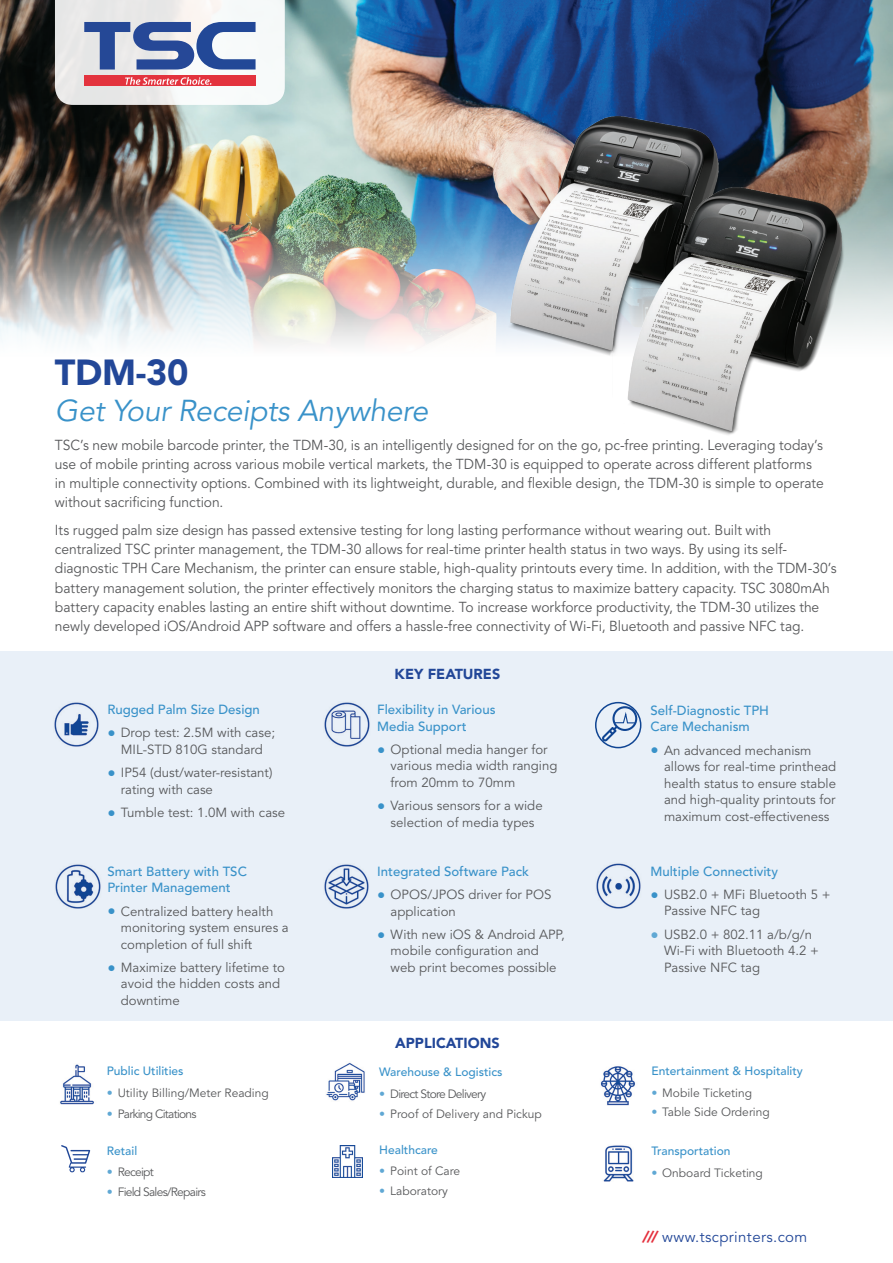
<style>
.page{position:relative;width:893px;height:1263px;background:#fff}
.page>*{position:absolute;margin:0;border:0;box-sizing:border-box;transform-origin:0 0}
.t1{font:900 36px "Avenir";color:#224798}
.t2{font:italic 30px "Avenir";letter-spacing:-.01em;color:#3992c9}
.t3{font:15px "Avenir LT Std";letter-spacing:.025em;color:#224798}
.t4{font:14.4px/19px "Avenir";letter-spacing:-.005em;color:#57585a;scale:.96 1}
.t5{font:900 14.4px "Avenir";color:#224798}
.t6{font:13.2px/16.5px "Avenir";color:#57585a}
.t7{font:500 13.2px/16.5px "Avenir";color:#3992c9}
.t8{font:12px "Avenir";color:#57585a}
.t9{font:500 12px "Avenir";color:#3992c9}
.t10{font:12px "Avenir";letter-spacing:-.06em;color:#57585a}
.s1{font-size:16.5px;color:#3992c9}
.s2{font-weight:900;color:#60a8d4}
.s3{font-size:16.5px;color:#60a8d4}
.s4{font-family:"Avenir";font-weight:900;font-style:italic;color:#e4303d}
</style>
<div class="page">
<img style="left:0;top:0;width:893px;height:345px">
<svg style="left:55px;top:0;width:230px;height:105px"></svg>
<div style="left:0;top:651px;width:893px;height:369px;background:#e9f0f8"></div>
<img style="left:54px;top:702px;width:45px;height:45px">
<img style="left:324px;top:702px;width:46px;height:45px">
<img style="left:55px;top:864px;width:46px;height:45px">
<img style="left:324px;top:864px;width:45px;height:45px">
<svg style="left:595px;top:702px;width:46px;height:46px"></svg>
<img style="left:596px;top:863px;width:45px;height:46px">
<img style="left:60px;top:1064px;width:34px;height:41px">
<img style="left:326px;top:1062px;width:39px;height:39px">
<img style="left:600px;top:1066px;width:35px;height:40px">
<img style="left:332px;top:1145px;width:30px;height:32px">
<img style="left:603px;top:1145px;width:31px;height:37px">
<svg style="left:61px;top:1145px;width:29px;height:27px"></svg>
<img style="left:496px;top:105px;width:233px;height:251px">
<img style="left:612px;top:177px;width:242px;height:258px">
<h1 class="t1" style="left:55px;top:351px;width:135px">TDM-30</h1>
<h2 class="t2" style="left:55px;top:393px;width:375px">Get Your Receipts Anywhere</h2>
<p class="t4" style="left:55px;top:436px;width:802px">TSC’s new mobile barcode printer, the TDM-30, is an intelligently designed for on the go, pc-free printing. Leveraging today’s use of mobile printing across various mobile vertical markets, the TDM-30 is equipped to operate across different platforms in multiple connectivity options. Combined with its lightweight, durable, and flexible design, the TDM-30 is simple to operate without sacrificing function.</p>
<p class="t4" style="left:55px;top:521px;width:816px">Its rugged palm size design has passed extensive testing for long lasting performance without wearing out. Built with centralized TSC printer management, the TDM-30 allows for real-time printer health status in two ways. By using its self&shy;diagnostic TPH Care Mechanism, the printer can ensure stable, high-quality printouts every time. In addition, with the TDM-30’s battery management solution, the printer effectively monitors the charging status to maximize battery capacity. TSC 3080mAh battery capacity enables lasting an entire shift without downtime. To increase workforce productivity, the TDM-30 utilizes the newly developed iOS/Android APP software and offers a hassle-free connectivity of Wi-Fi, Bluetooth and passive NFC tag.</p>
<p class="t7" style="left:107px;top:702px;width:154px">Rugged Palm Size Design</p>
<p class="t6" style="left:107px;top:725px;width:169px;text-align:center"><span class="s1">•</span> Drop test: 2.5M with case;<br>MIL-STD 810G standard</p>
<p class="t6" style="left:121px;top:765px;width:153px;text-indent:-14px"><span class="s1">•</span> IP54 (dust/water-resistant) rating with case</p>
<p class="t6" style="left:107px;top:804px;width:179px"><span class="s1">•</span> Tumble test: 1.0M with case</p>
<p class="t7" style="left:107px;top:863px;width:141px">Smart Battery with TSC<br>Printer Management</p>
<p class="t6" style="left:121px;top:903px;width:169px;text-indent:-14px"><span class="s1">•</span> Centralized battery health monitoring system ensures a completion of full shift</p>
<p class="t6" style="left:121px;top:959px;width:166px;text-indent:-14px"><span class="s1">•</span> Maximize battery lifetime to avoid the hidden costs and downtime</p>
<p class="t9" style="left:107px;top:1064px;width:78px">Public Utilities</p>
<p class="t8" style="left:107px;top:1085px;width:163px"><span class="s2">•</span> Utility Billing/Meter Reading</p>
<p class="t10" style="left:107px;top:1107px;width:91px"><span class="s2">•</span> Parking Citations</p>
<p class="t9" style="left:107px;top:1144px;width:32px">Retail</p>
<p class="t10" style="left:107px;top:1165px;width:49px"><span class="s2">•</span> Receipt</p>
<p class="t10" style="left:107px;top:1185px;width:101px"><span class="s2">•</span> Field Sales/Repairs</p>
<p class="t5" style="left:395px;top:665px;width:107px">KEY FEATURES</p>
<p class="t7" style="left:377px;top:702px;width:120px">Flexibility in Various<br>Media Support</p>
<p class="t6" style="left:391px;top:741px;width:168px;text-indent:-14px"><span class="s1">•</span> Optional media hanger for various media width ranging from 20mm to 70mm</p>
<p class="t6" style="left:377px;top:798px;width:167px;text-align:center"><span class="s1">•</span> Various sensors for a wide selection of media types</p>
<p class="t7" style="left:377px;top:863px;width:153px">Integrated Software Pack</p>
<p class="t6" style="left:391px;top:887px;width:162px;text-indent:-14px"><span class="s1">•</span> OPOS/JPOS driver for POS application</p>
<p class="t6" style="left:391px;top:926px;width:176px;text-indent:-14px"><span class="s1">•</span> With new iOS &amp; Android APP, mobile configuration and web print becomes possible</p>
<p class="t5" style="left:395px;top:1034px;width:106px">APPLICATIONS</p>
<p class="t9" style="left:379px;top:1065px;width:125px">Warehouse &amp; Logistics</p>
<p class="t10" style="left:379px;top:1087px;width:108px"><span class="s2">•</span> Direct Store Delivery</p>
<p class="t8" style="left:379px;top:1106px;width:164px"><span class="s2">•</span> Proof of Delivery and Pickup</p>
<p class="t9" style="left:379px;top:1142px;width:60px">Healthcare</p>
<p class="t8" style="left:379px;top:1164px;width:82px"><span class="s2">•</span> Point of Care</p>
<p class="t8" style="left:379px;top:1184px;width:70px"><span class="s2">•</span> Laboratory</p>
<p class="t7" style="left:650px;top:702px;width:120px">Self-Diagnostic TPH<br>Care Mechanism</p>
<p class="t6" style="left:664px;top:742px;width:174px;text-indent:-14px"><span class="s1">•</span> An advanced mechanism allows for real-time printhead health status to ensure stable and high-quality printouts for maximum cost-effectiveness</p>
<p class="t7" style="left:650px;top:863px;width:129px">Multiple Connectivity</p>
<p class="t6" style="left:664px;top:886px;width:168px;text-indent:-14px"><span class="s1">•</span> USB2.0 + MFi Bluetooth 5 +<br>Passive NFC tag</p>
<p class="t6" style="left:664px;top:926px;width:157px;text-indent:-14px"><span class="s3">•</span> USB2.0 + 802.11 a/b/g/n<br>Wi-Fi with Bluetooth 4.2 +<br>Passive NFC tag</p>
<p class="t9" style="left:651px;top:1064px;width:153px">Entertainment &amp; Hospitality</p>
<p class="t8" style="left:651px;top:1085px;width:102px"><span class="s2">•</span> Mobile Ticketing</p>
<p class="t8" style="left:651px;top:1105px;width:120px"><span class="s2">•</span> Table Side Ordering</p>
<p class="t9" style="left:651px;top:1144px;width:81px">Transportation</p>
<p class="t8" style="left:651px;top:1166px;width:113px"><span class="s2">•</span> Onboard Ticketing</p>
<p class="t3" style="left:642px;top:1228px;width:167px"><span class="s4">///</span> www.tscprinters.com</p>
</div>
